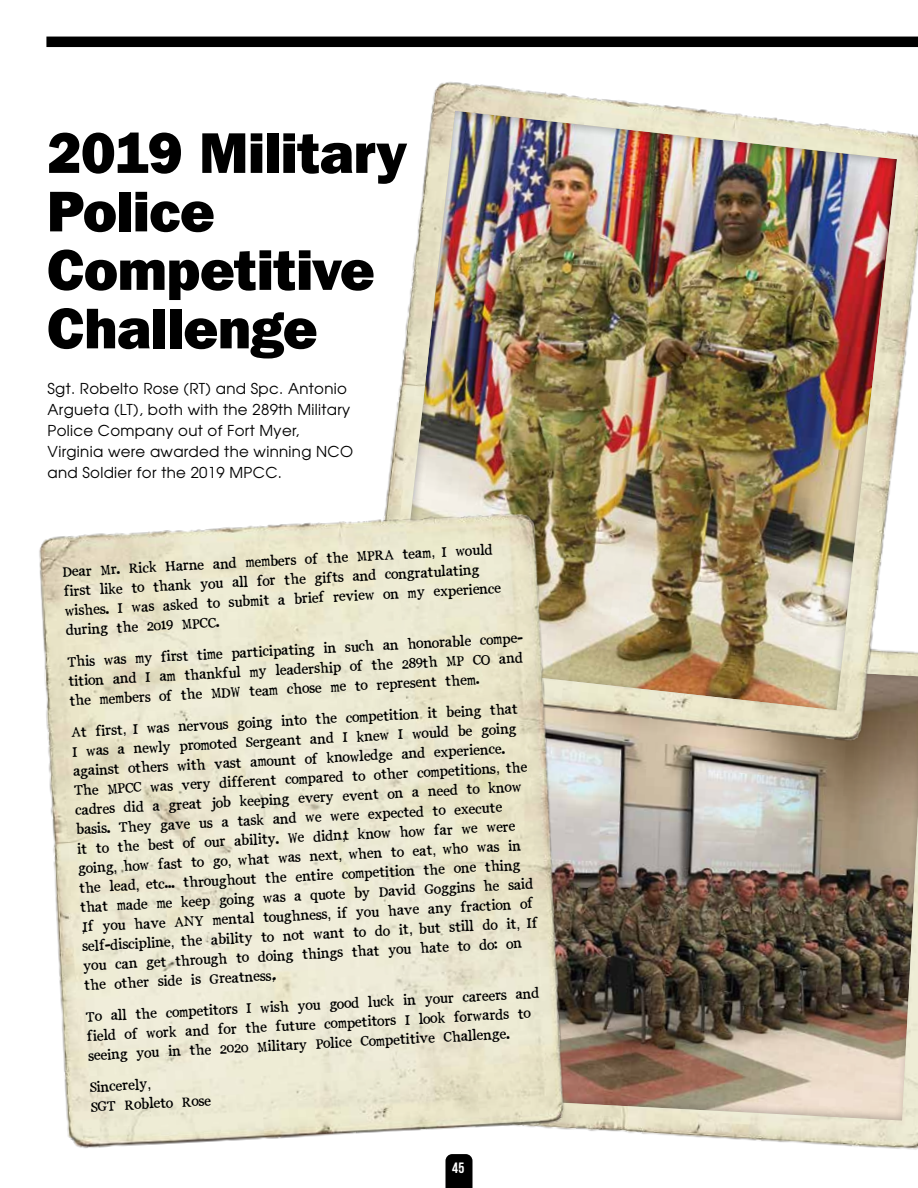
<style>
.page{position:relative;width:918px;height:1188px;background:#fff}
.page>*{position:absolute;margin:0;border:0;box-sizing:border-box;transform-origin:0 0}
.t1{font:800 57px/58.5px "Franklin Gothic IT Cby BT";letter-spacing:-.01em;color:#000}
.t2{font:15px/19.5px "Porthallow";color:#000}
.t3{font:15px/21px "Avant Garde";letter-spacing:.02em;color:#000}
.t4{font:700 15px "Bebas Neue";color:#fff}
</style>
<div class="page">
<img style="left:578px;top:1121px;width:340px;height:29px">
<img style="left:578px;top:750px;width:340px;height:371px">
<img style="left:386px;top:82px;width:532px;height:668px">
<img style="left:394px;top:110px;width:505px;height:603px">
<img style="left:39px;top:503px;width:539px;height:646px">
<svg style="left:446px;top:1154px;width:26px;height:34px"></svg>
<div style="left:46px;top:37px;width:872px;height:10px;background:#000"></div>
<h1 class="t1" style="left:47px;top:122px;width:362px">2019 Military<br>Police<br>Competitive<br>Challenge</h1>
<p class="t3" style="left:48px;top:378px;width:307px">Sgt. Robelto Rose (RT) and Spc. Antonio Argueta (LT), both with the 289th Military Police Company out of Fort Myer, Virginia were awarded the winning NCO and Soldier for the 2019 MPCC.</p>
<p class="t2" style="left:62px;top:563px;width:438px;rotate:-3deg">Dear Mr. Rick Harne and members of the MPRA team, I would first like to thank you all for the gifts and congratulating wishes. I was asked to submit a brief review on my experience during the 2019 MPCC.</p>
<p class="t2" style="left:67px;top:653px;width:459px;rotate:-3deg">This was my first time participating in such an honorable compe&shy;tition and I am thankful my leadership of the 289th MP CO and the members of the MDW team chose me to represent them.</p>
<p class="t2" style="left:71px;top:724px;width:457px;rotate:-3deg">At first, I was nervous going into the competition it being that I was a newly promoted Sergeant and I knew I would be going against others with vast amount of knowledge and experience.<br>The MPCC was very different compared to other competitions, the cadres did a great job keeping every event on a need to know basis. They gave us a task and we were expected to execute<br>it to the best of our ability. We didnt know how far we were going, how fast to go, what was next, when to eat, who was in the lead, etc... throughout the entire competition the one thing that made me keep going was a quote by David Goggins he said If you have ANY mental toughness, if you have any fraction of self-discipline the ability to not want to do it, but still do it If you can get through to doing things that you hate to do: on the other side is Greatness.</p>
<p class="t2" style="left:86px;top:1008px;width:455px;rotate:-3deg">To all the competitors I wish you good luck in your careers and field of work and for the future competitors I look forwards to seeing you in the 2020 Military Police Competitive Challenge.</p>
<p class="t2" style="left:89px;top:1079px;width:122px;rotate:-3deg">Sincerely,<br>SGT Robleto Rose</p>
<p class="t4" style="left:452px;top:1159px;width:14px">45</p>
</div>
